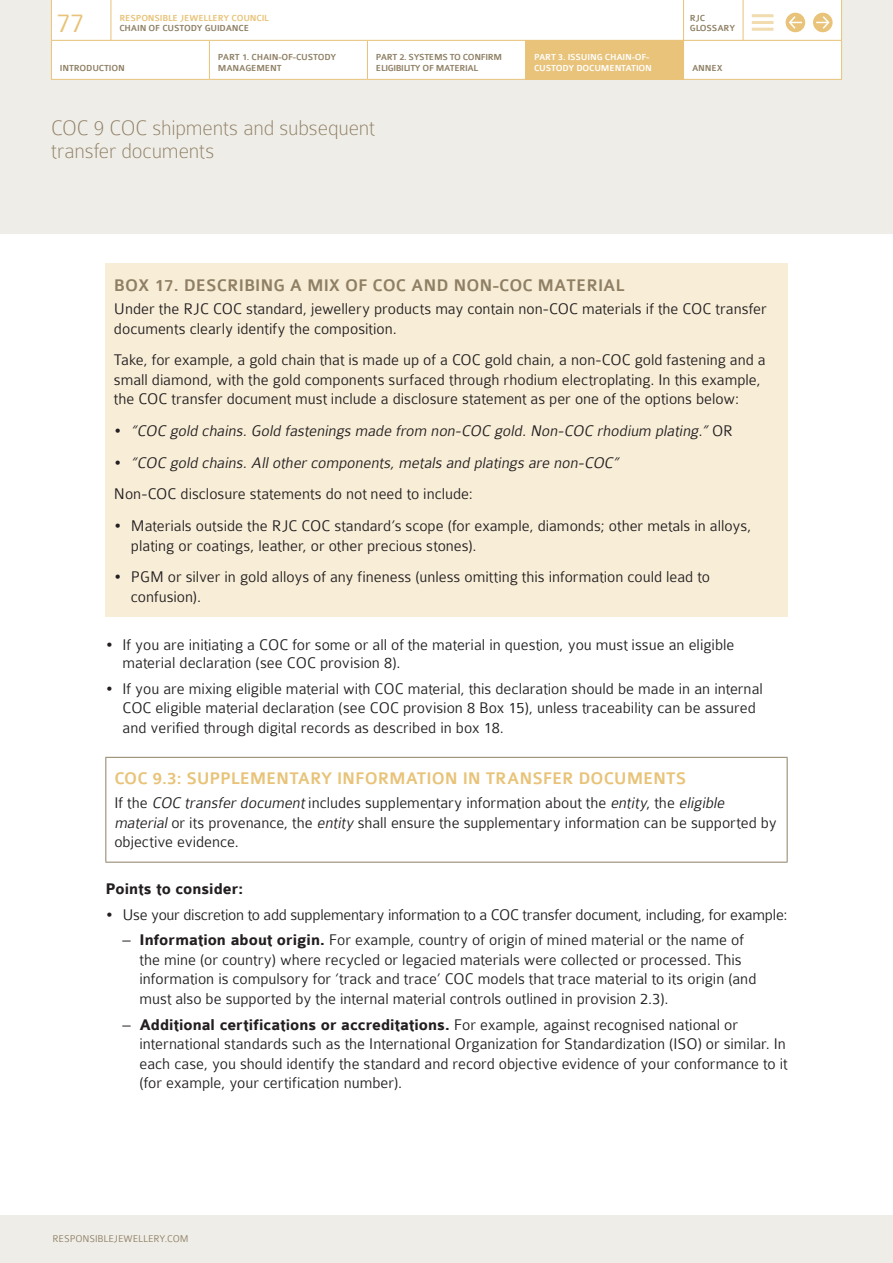
<style>
.page{position:relative;width:893px;height:1263px;background:#fff}
.page>*{position:absolute;margin:0;border:0;box-sizing:border-box;transform-origin:0 0}
.t1{font:300 28.65px "Colaborate";color:#e8c379}
._01_Page_Header_15pt{font:100 22.5px/22.5px "Colaborate";letter-spacing:-.01em;color:#8f8065}
._03_Body_Header_L1_CAPS_12_12pt{font:500 18px "Colaborate";letter-spacing:-.01em;color:#e8c379}
._04_Body_Copy_11_13pt__8pt{font:500 18px "Colaborate";color:#8f8065}
._04_Body_Copy_11_13pt__8pt-2{font:300 16.5px/19.5px "Colaborate";color:#231f20}
.t2{font:italic 300 16.5px "Colaborate";color:#231f20}
._04_Body_Copy_11_13pt__4pt{font:700 16.5px "Colaborate";color:#231f20}
.t3{font:300 10.5px "Colaborate";letter-spacing:-.01em;color:#8f8065}
.t4{font:500 9.3px/10.5px "Colaborate";letter-spacing:-.02em;color:#8f8065}
.t5{font:500 9.3px/10.5px "Colaborate";letter-spacing:-.02em;color:#fff}
.t6{font:500 9.3px "Colaborate";letter-spacing:-.02em;color:#e8c379}
.s1{font-style:normal}
.s2{font-style:italic}
.s3{font-weight:700}
</style>
<div class="page">
<div style="left:0;top:0;width:893px;height:234px;background:#efede8"></div>
<div style="left:0;top:1215px;width:893px;height:48px;background:#efede8"></div>
<div style="left:51px;top:0;width:791px;height:79px;background:#fff"></div>
<div style="left:525px;top:40px;width:158px;height:39px;background:#e8c379"></div>
<hr style="left:51px;top:41px;width:1px;height:38px;background:#e8c379">
<hr style="left:51px;top:40px;width:158px;height:1px;background:#e8c379">
<hr style="left:51px;top:79px;width:158px;height:1px;background:#e8c379">
<hr style="left:209px;top:41px;width:1px;height:38px;background:#e8c379">
<hr style="left:209px;top:40px;width:158px;height:1px;background:#e8c379">
<hr style="left:367px;top:40px;width:158px;height:1px;background:#e8c379">
<hr style="left:367px;top:41px;width:1px;height:38px;background:#e8c379">
<hr style="left:209px;top:79px;width:158px;height:1px;background:#e8c379">
<hr style="left:367px;top:79px;width:158px;height:1px;background:#e8c379">
<hr style="left:683px;top:40px;width:159px;height:1px;background:#e8c379">
<hr style="left:525px;top:79px;width:158px;height:1px;background:#e8c379">
<hr style="left:683px;top:79px;width:159px;height:1px;background:#e8c379">
<hr style="left:683px;top:41px;width:1px;height:38px;background:#e8c379">
<hr style="left:841px;top:41px;width:1px;height:38px;background:#e8c379">
<div style="left:105px;top:263px;width:682px;height:354px;background:#f8edd7"></div>
<hr style="left:105px;top:757px;width:682px;height:1px;background:#8f8065">
<hr style="left:105px;top:758px;width:1px;height:104px;background:#8f8065">
<hr style="left:787px;top:758px;width:1px;height:104px;background:#8f8065">
<hr style="left:105px;top:862px;width:682px;height:1px;background:#8f8065">
<p class="t6" style="left:119px;top:13px;width:151px">RESPONSIBLE JEWELLERY COUNCIL</p>
<p class="t4" style="left:119px;top:23px;width:131px">CHAIN OF CUSTODY GUIDANCE</p>
<p class="t4" style="left:690px;top:13px;width:17px">RJC</p>
<h1 class="t1" style="left:57px;top:8px;width:29px">77</h1>
<p class="t4" style="left:690px;top:23px;width:47px">GLOSSARY</p>
<p class="t4" style="left:60px;top:63px;width:66px">INTRODUCTION</p>
<p class="t4" style="left:218px;top:52px;width:120px">PART 1. CHAIN-OF-CUSTODY<br>MANAGEMENT</p>
<p class="t4" style="left:376px;top:52px;width:128px">PART 2. SYSTEMS TO CONFIRM<br>ELIGIBILITY OF MATERIAL</p>
<p class="t5" style="left:534px;top:52px;width:119px">PART 3. ISSUING CHAIN-OF-<br>CUSTODY DOCUMENTATION</p>
<p class="t4" style="left:692px;top:63px;width:32px">ANNEX</p>
<p class="_01_Page_Header_15pt" style="left:51px;top:117px;width:326px">COC 9 COC shipments and subsequent transfer documents</p>
<p class="_04_Body_Copy_11_13pt__8pt" style="left:114px;top:276px;width:512px">BOX 17. DESCRIBING A MIX OF COC AND NON-COC MATERIAL</p>
<p class="_04_Body_Copy_11_13pt__8pt-2" style="left:114px;top:299px;width:654px">Under the RJC COC standard, jewellery products may contain non-COC materials if the COC transfer documents clearly identify the composition.</p>
<p class="_04_Body_Copy_11_13pt__8pt-2" style="left:114px;top:350px;width:653px">Take, for example, a gold chain that is made up of a COC gold chain, a non-COC gold fastening and a small diamond, with the gold components surfaced through rhodium electroplating. In this example, the COC transfer document must include a disclosure statement as per one of the options below:</p>
<p class="t2" style="left:114px;top:422px;width:620px"><span class="s1">•</span> “COC gold chains.Gold fastenings made from non-COC gold.Non-COC rhodium plating.” <span class="s1">O R</span></p>
<p class="t2" style="left:114px;top:454px;width:509px"><span class="s1">•</span> “COC gold chains.Allother components,metals and platings are non-COC”</p>
<p class="_04_Body_Copy_11_13pt__8pt-2" style="left:114px;top:484px;width:360px">Non-COC disclosure statements do not need to include:</p>
<p class="_04_Body_Copy_11_13pt__8pt-2" style="left:131px;top:516px;width:622px;text-indent:-17px">• Materials outside the RJC COC standard’s scope (for example, diamonds; other metals in alloys, plating or coatings, leather, or other precious stones).</p>
<p class="_04_Body_Copy_11_13pt__8pt-2" style="left:131px;top:567px;width:580px;text-indent:-17px">• PGM or silver in gold alloys of any fineness (unless omitting this information could lead to confusion).</p>
<p class="_04_Body_Copy_11_13pt__8pt-2" style="left:122px;top:636px;width:613px;line-height:18px;text-indent:-17px">• If you are initiating a COC for some or all of the material in question, you must issue an eligible material declaration (see COC provision 8).</p>
<p class="_04_Body_Copy_11_13pt__8pt-2" style="left:122px;top:679px;width:642px;text-indent:-17px">• If you are mixing eligible material with COC material, this declaration should be made in an internal<br>COC eligible material declaration (see COC provision 8 Box 15), unless traceability can be assured and verified through digital records as described in box 18.</p>
<p class="_03_Body_Header_L1_CAPS_12_12pt" style="left:114px;top:769px;width:574px">COC 9.3: SUPPLEMENTARY INFORMATION IN TRANSFER DOCUMENTS</p>
<p class="_04_Body_Copy_11_13pt__8pt-2" style="left:114px;top:793px;width:664px">If the <span class="s2">COC transfer document</span> includes supplementary information about the <span class="s2">entity</span>, the <span class="s2">eligible material</span>or its provenance, the <span class="s2">entity</span> shall ensure the supplementary information can be supported by objective evidence.</p>
<p class="_04_Body_Copy_11_13pt__4pt" style="left:105px;top:880px;width:139px">Points to consider:</p>
<p class="_04_Body_Copy_11_13pt__8pt-2" style="left:105px;top:905px;width:683px">• Use your discretion to add supplementary information to a COC transfer document, including, for example:</p>
<p class="_04_Body_Copy_11_13pt__8pt-2" style="left:139px;top:930px;width:618px;text-indent:-17px">– <span class="s3">Information about origin.</span> For example, country of origin of mined material or the name of the mine (or country) where recycled or legacied materials were collected or processed. This information is compulsory for ‘track and trace’ COC models that trace material to its origin (and must also be supported by the internal material controls outlined in provision 2.3).</p>
<p class="_04_Body_Copy_11_13pt__8pt-2" style="left:139px;top:1014px;width:649px;text-indent:-17px">– <span class="s3">Additional certifications or accreditations.</span> For example, against recognised national or international standards such as the International Organization for Standardization (ISO) or similar. In each case, you should identify the standard and record objective evidence of your conformance to it (for example, your certification number).</p>
<p class="t3" style="left:52px;top:1233px;width:138px">RESPONSIBLEJEWELLERY.COM</p>
</div>
